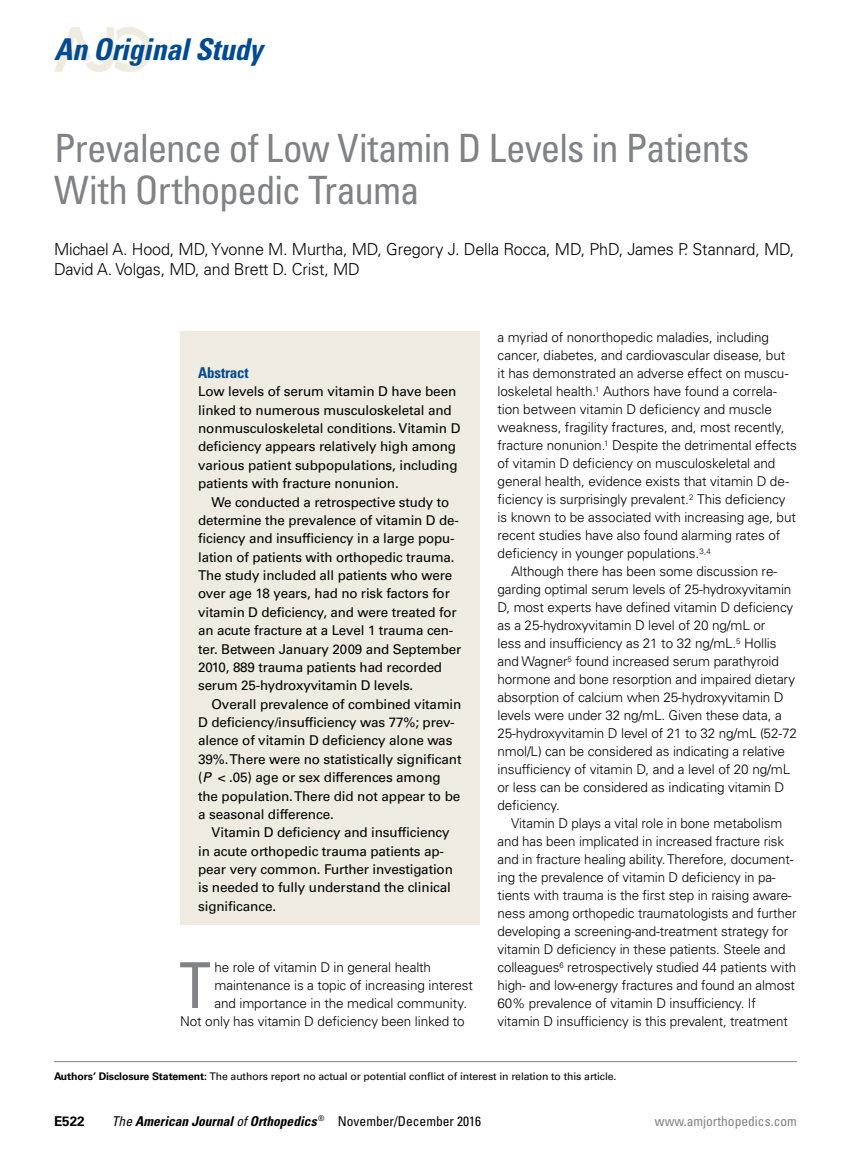
<style>
.page{position:relative;width:851px;height:1161px;background:#fff}
.page>*{position:absolute;margin:0;border:0;box-sizing:border-box;transform-origin:0 0}
.t1{font:condensed 63.3px "Univers LT Std";color:#808285}
.t2{font:condensed 39px/42px "Univers LT Std";letter-spacing:-.025em;color:#808285}
.t3{font:italic 700 condensed 30px "Univers LT Std";letter-spacing:-.01em;color:#004a8f}
.t4{font:300 16.5px/19.5px "Univers LT Std";letter-spacing:-.01em;color:#000}
.t5{font:700 condensed 15px "Univers LT Std";letter-spacing:-.01em;color:#004a8f}
.t6{font:300 13.5px/18px "Univers LT Std";letter-spacing:-.01em;color:#000}
.t7{font:13.5px/18.3px "Univers LT Std";letter-spacing:-.01em;color:#000}
.t8{font:italic 700 condensed 13.5px "Univers LT Std";color:#000}
.t9{font:condensed 13.5px "Univers LT Std";color:#808285}
.t10{font:700 13.5px "Univers LT Std";color:#000}
.t11{font:10.5px "Univers LT Std";letter-spacing:-.01em;color:#000}
.s1{font-style:italic}
.s2{font-weight:700}
.s3{font-weight:400}
.s4{font-weight:400;font-style:normal}
</style>
<div class="page">
<svg style="left:54px;top:27px;width:98px;height:45px"></svg>
<div style="left:180px;top:332px;width:299px;height:594px;background:#efebe1"></div>
<hr style="left:54px;top:1061px;width:742px;height:1px;background:#808285">
<h3 class="t3" style="left:54px;top:31px;width:210px">An Original Study</h3>
<h2 class="t2" style="left:54px;top:127px;width:696px">Prevalence of Low Vitamin D Levels in Patients<br>With Orthopedic Trauma</h2>
<p class="t4" style="left:54px;top:240px;width:741px">Michael A. Hood, MD, Yvonne M. Murtha, MD, Gregory J. Della Rocca, MD, PhD, James P. Stannard, MD,<br>David A. Volgas, MD, and Brett D. Crist, MD</p>
<p class="t5" style="left:198px;top:363px;width:52px">Abstract</p>
<p class="t7" style="left:198px;top:383px;width:264px">Low levels of serum vitamin D have been linked to numerous musculoskeletal and nonmusculoskeletal conditions. Vitamin D deficiency appears relatively high among various patient subpopulations, including patients with fracture nonunion.</p>
<p class="t7" style="left:198px;top:493px;width:265px;text-indent:14px">We conducted a retrospective study to determine the prevalence of vitamin D de&shy;ficiency and insufficiency in a large popu&shy;lation of patients with orthopedic trauma.<br>The study included all patients who were over age 18 years, had no risk factors for vitamin D deficiency, and were treated for an acute fracture at a Level 1 trauma cen&shy;ter. Between January 2009 and September 2010, 889 trauma patients had recorded serum 25-hydroxyvitamin D levels.</p>
<p class="t7" style="left:198px;top:695px;width:265px;text-indent:14px">Overall prevalence of combined vitamin D deficiency/insufficiency was 77%; prev&shy;alence of vitamin D deficiency alone was 39%. There were no statistically significant (<span class="s1">P</span> &lt; .05) age or sex differences among the population. There did not appear to be a seasonal difference.</p>
<p class="t7" style="left:198px;top:824px;width:256px;text-indent:14px">Vitamin D deficiency and insufficiency in acute orthopedic trauma patients ap&shy;pear very common. Further investigation is needed to fully understand the clinical significance.</p>
<h1 class="t1" style="left:179px;top:945px;width:33px">T</h1>
<p class="t6" style="left:214px;top:958px;width:218px">he role of vitamin D in general health</p>
<p class="t6" style="left:214px;top:976px;width:260px">maintenance is a topic of increasing interest</p>
<p class="t6" style="left:214px;top:994px;width:254px">and importance in the medical community.</p>
<p class="t6" style="left:180px;top:1012px;width:286px">Not only has vitamin D deficiency been linked to</p>
<p class="t6" style="left:497px;top:328px;width:301px">a myriad of nonorthopedic maladies, including cancer, diabetes, and cardiovascular disease, but<br>it has demonstrated an adverse effect on muscu&shy;loskeletal health.<sup>1</sup> Authors have found a correla&shy;tion between vitamin D deficiency and muscle weakness, fragility fractures, and, most recently, fracture nonunion.<sup>1</sup> Despite the detrimental effects of vitamin D deficiency on musculoskeletal and general health, evidence exists that vitamin D de&shy;ficiency is surprisingly prevalent.<sup>2</sup> This deficiency is known to be associated with increasing age, but recent studies have also found alarming rates of deficiency in younger populations.<sup>3,4</sup></p>
<p class="t6" style="left:497px;top:562px;width:301px;text-indent:14px">Although there has been some discussion re&shy;garding optimal serum levels of 25-hydroxyvitamin D, most experts have defined vitamin D deficiency as a 25-hydroxyvitamin D level of 20 ng/mL or<br>less and insufficiency as 21 to 32 ng/mL.<sup>5</sup> Hollis and Wagner<sup>5</sup> found increased serum parathyroid hormone and bone resorption and impaired dietary absorption of calcium when 25-hydroxyvitamin D levels were under 32 ng/mL. Given these data, a 25-hydroxyvitamin D level of 21 to 32 ng/mL (52-72 nmol/L) can be considered as indicating a relative insufficiency of vitamin D, and a level of 20 ng/mL or less can be considered as indicating vitamin D deficiency.</p>
<p class="t6" style="left:497px;top:814px;width:300px;text-indent:14px">Vitamin D plays a vital role in bone metabolism and has been implicated in increased fracture risk and in fracture healing ability. Therefore, document&shy;ing the prevalence of vitamin D deficiency in pa&shy;tients with trauma is the first step in raising aware&shy;ness among orthopedic traumatologists and further developing a screening-and-treatment strategy for vitamin D deficiency in these patients. Steele and colleagues<sup>6</sup> retrospectively studied 44 patients with high- and low-energy fractures and found an almost 60% prevalence of vitamin D insufficiency. If vitamin D insufficiency is this prevalent, treatment</p>
<p class="t11" style="left:54px;top:1070px;width:564px"><span class="s2">Authors’ Disclosure Statement:</span> The authors report no actual or potential conflict of interest in relation to this article.</p>
<p class="t10" style="left:54px;top:1113px;width:32px">E522</p>
<p class="t8" style="left:112px;top:1113px;width:371px"><span class="s3">The</span> American Journal <span class="s3">of</span> Orthopedics <sup>®</sup> <span class="s4">November/December 2016</span></p>
<p class="t9" style="left:655px;top:1112px;width:143px">www.amjorthopedics.com</p>
</div>
